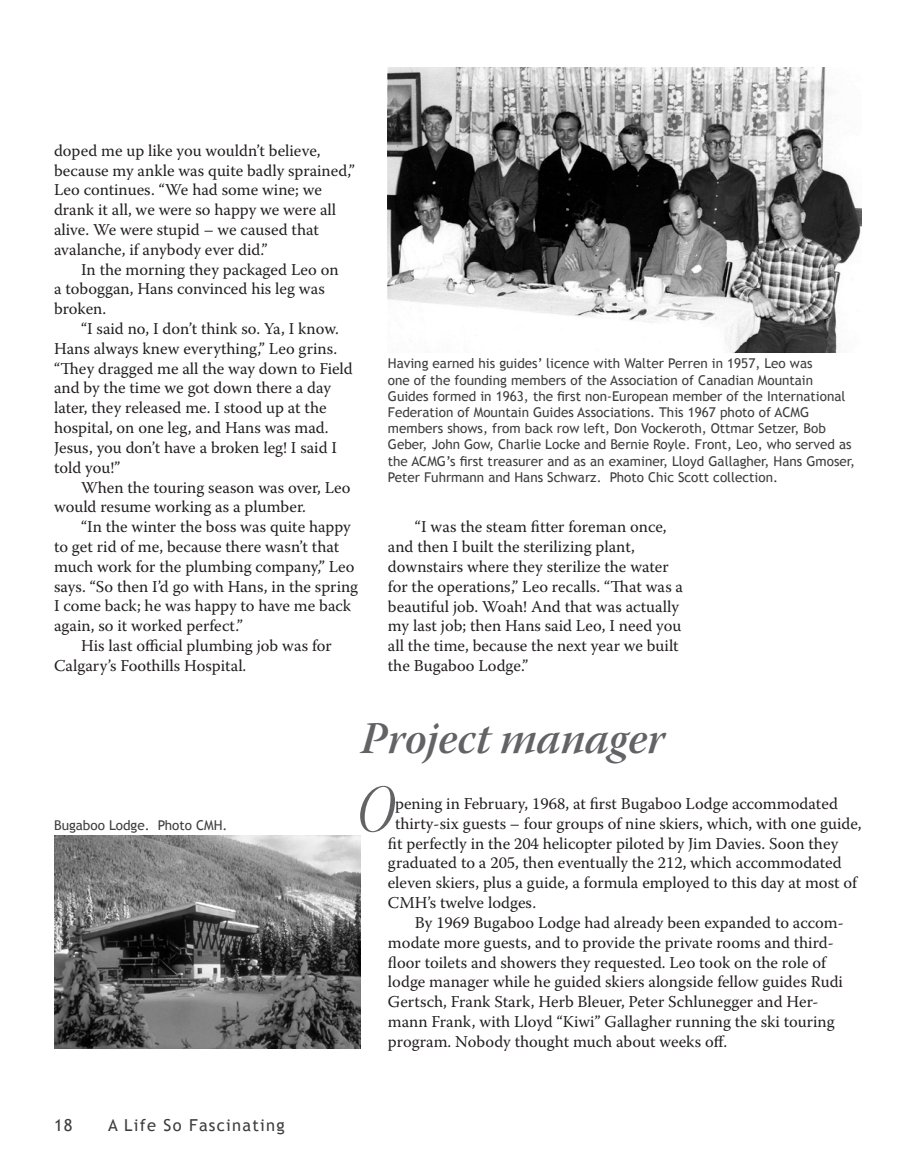
<style>
.page{position:relative;width:905px;height:1175px;background:#fff}
.page>*{position:absolute;margin:0;border:0;box-sizing:border-box;transform-origin:0 0}
.first_paragraph{font:63.3px "Warnock Pro Light It Disp";color:#636366}
.Text_sub-title{font:45px "Warnock Pro Semibold It Subh";color:#636366}
.Body_text{font:16.5px/19.8px "Warnock Pro";color:#231f20}
.first_paragraph-2{font:16.5px "Warnock Pro";color:#231f20}
.t1{font:16.5px "Trebuchet MS";letter-spacing:.075em;color:#3e3e3f}
.photo_caption{font:13.5px/16.2px "Trebuchet MS";color:#3e3e3f}
</style>
<div class="page">
<img style="left:388px;top:68px;width:473px;height:285px">
<img style="left:54px;top:836px;width:307px;height:212px">
<p class="Body_text" style="left:54px;top:140px;width:302px">doped me up like you wouldn’t believe, because my ankle was quite badly sprained,” Leo continues. “We had some wine; we drank it all, we were so happy we were all alive. We were stupid – we caused that avalanche, if anybody ever did.”</p>
<p class="Body_text" style="left:54px;top:259px;width:286px;text-indent:27px">In the morning they packaged Leo on a toboggan, Hans convinced his leg was broken.</p>
<p class="Body_text" style="left:54px;top:318px;width:300px;text-indent:27px">“I said no, I don’t think so. Ya, I know.<br>Hans always knew everything,” Leo grins. “They dragged me all the way down to Field and by the time we got down there a day later, they released me. I stood up at the hospital, on one leg, and Hans was mad.<br>Jesus, you don’t have a broken leg! I said I told you!”</p>
<p class="Body_text" style="left:54px;top:477px;width:298px;text-indent:27px">When the touring season was over, Leo would resume working as a plumber.</p>
<p class="Body_text" style="left:54px;top:516px;width:306px;text-indent:27px">“In the winter the boss was quite happy to get rid of me, because there wasn’t that much work for the plumbing company,” Leo says. “So then I’d go with Hans, in the spring I come back; he was happy to have me back again, so it worked perfect.”</p>
<p class="Body_text" style="left:54px;top:635px;width:279px;text-indent:27px">His last official plumbing job was for<br>Calgary’s Foothills Hospital.</p>
<p class="photo_caption" style="left:388px;top:355px;width:469px">Having earned his guides’ licence with Walter Perren in 1957, Leo was<br>one of the founding members of the Association of Canadian Mountain Guides formed in 1963, the first non-European member of the International Federation of Mountain Guides Associations. This 1967 photo of ACMG members shows, from back row left, Don Vockeroth, Ottmar Setzer, Bob Geber, John Gow, Charlie Locke and Bernie Royle. Front, Leo, who served as the ACMG’s first treasurer and as an examiner, Lloyd Gallagher, Hans Gmoser, Peter Fuhrmann and Hans Schwarz. Photo Chic Scott collection.</p>
<p class="Body_text" style="left:388px;top:516px;width:297px;text-indent:27px">“I was the steam fitter foreman once, and then I built the sterilizing plant, downstairs where they sterilize the water for the operations,” Leo recalls. “That was a beautiful job. Woah! And that was actually my last job; then Hans said Leo, I need you all the time, because the next year we built the Bugaboo Lodge.”</p>
<p class="photo_caption" style="left:54px;top:817px;width:175px">Bugaboo Lodge. Photo CMH.</p>
<p class="t1" style="left:54px;top:1115px;width:20px">18</p>
<p class="t1" style="left:108px;top:1115px;width:178px">A Life So Fascinating</p>
<p class="Text_sub-title" style="left:361px;top:711px;width:305px">Project manager</p>
<p class="first_paragraph" style="left:357px;top:774px;width:40px">O</p>
<p class="first_paragraph-2" style="left:395px;top:793px;width:444px">pening in February, 1968, at first Bugaboo Lodge accommodated</p>
<p class="first_paragraph-2" style="left:395px;top:813px;width:468px">thirty-six guests – four groups of nine skiers, which, with one guide,</p>
<p class="first_paragraph-2" style="left:388px;top:833px;width:452px">fit perfectly in the 204 helicopter piloted by Jim Davies. Soon they</p>
<p class="first_paragraph-2" style="left:388px;top:853px;width:455px">graduated to a 205, then eventually the 212, which accommodated</p>
<p class="first_paragraph-2" style="left:388px;top:872px;width:470px">eleven skiers, plus a guide, a formula employed to this day at most of</p>
<p class="first_paragraph-2" style="left:388px;top:892px;width:150px">CMH’s twelve lodges.</p>
<p class="Body_text" style="left:388px;top:912px;width:457px;text-indent:27px">By 1969 Bugaboo Lodge had already been expanded to accom&shy;modate more guests, and to provide the private rooms and third&shy;floor toilets and showers they requested. Leo took on the role of lodge manager while he guided skiers alongside fellow guides Rudi Gertsch, Frank Stark, Herb Bleuer, Peter Schlunegger and Her&shy;mann Frank, with Lloyd “Kiwi” Gallagher running the ski touring program. Nobody thought much about weeks off.</p>
</div>
